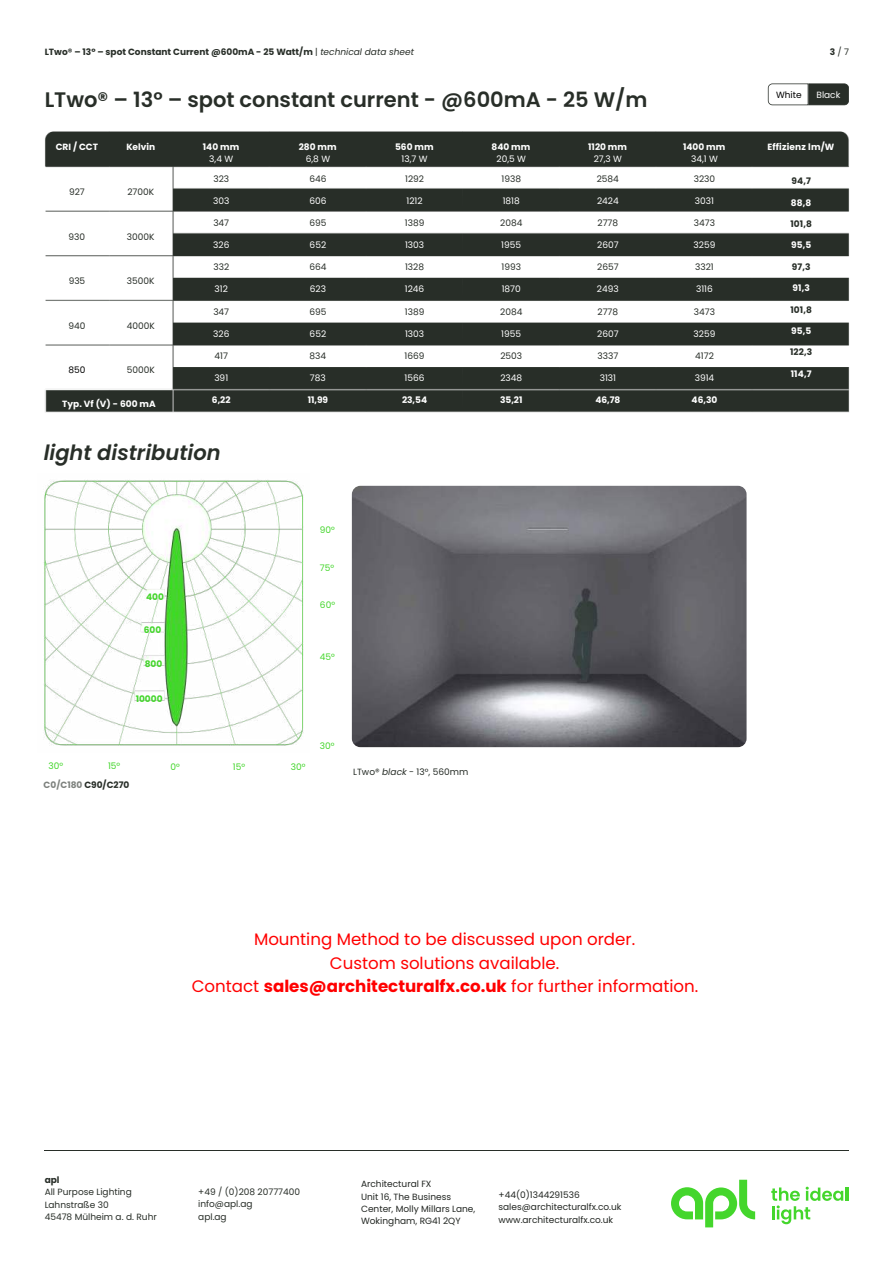
<style>
.page{position:relative;width:894px;height:1264px;background:#fff}
.page>*{position:absolute;margin:0;border:0;box-sizing:border-box;transform-origin:0 0}
.t1{font:600 21px "Poppins";color:#282e28}
.t2{font:italic 600 21px "Poppins";color:#282e28}
.t3{font:16.65px/23.1px "Poppins";color:#f00;text-align:center}
.t4{font:9px/12.6px "Poppins";color:#282e28}
.t5{font:9px "Poppins";color:#fff}
.t6{font:9px/12.3px "Poppins";color:#222622}
.t7{font:700 9px "Poppins";color:#fff}
.t8{font:700 9px/18.3px "Poppins";color:#282e28}
.t9{font:9px "Poppins";color:#44d62c}
.t10{font:700 9px "Poppins";color:#44d62c}
.t11{font:700 9px "Poppins";letter-spacing:.02em;color:#fff}
.t12{font:9px "Poppins";color:#000}
.s1{font-weight:400}
.s2{font-weight:400;font-style:italic}
.s3{font-weight:400;color:#44d62c}
.s4{color:#7e827e}
.s5{font-style:italic}
.s6{font-weight:700}
</style>
<div class="page">
<svg style="left:671px;top:1179px;width:84px;height:48px"></svg>
<hr style="left:45px;top:1150px;width:803px;height:1px;background:#282e28">
<svg style="left:767px;top:83px;width:81px;height:22px"></svg>
<svg style="left:771px;top:1186px;width:76px;height:38px"></svg>
<img style="left:352px;top:486px;width:393px;height:261px;border-radius:9px">
<img style="left:43px;top:479px;width:261px;height:267px">
<img style="left:45px;top:131px;width:805px;height:282px">
<p class="t8" style="left:45px;top:43px;width:371px">LTwo® – 13° – spot Constant Current @600mA - 25 Watt/m <span class="s1">|</span> <span class="s2">technical data sheet</span></p>
<h1 class="t1" style="left:45px;top:87px;width:604px">LTwo® – 13° – spot constant current - @600mA - 25 W/m</h1>
<p class="t7" style="left:56px;top:141px;width:44px">CRI / CCT</p>
<p class="t4" style="left:69px;top:186px;width:17px">927</p>
<p class="t4" style="left:69px;top:230px;width:18px">930</p>
<p class="t4" style="left:69px;top:275px;width:18px">935</p>
<p class="t4" style="left:68px;top:319px;width:18px">940</p>
<p class="t12" style="left:68px;top:365px;width:18px">850</p>
<p class="t7" style="left:126px;top:141px;width:30px">Kelvin</p>
<p class="t4" style="left:127px;top:186px;width:28px">2700K</p>
<p class="t4" style="left:127px;top:230px;width:29px">3000K</p>
<p class="t4" style="left:127px;top:275px;width:29px">3500K</p>
<p class="t4" style="left:127px;top:319px;width:30px">4000K</p>
<p class="t4" style="left:127px;top:364px;width:29px">5000K</p>
<p class="t7" style="left:62px;top:398px;width:95px">Typ. Vf (V) - 600 mA</p>
<p class="t7" style="left:203px;top:141px;width:38px">140 mm</p>
<p class="t5" style="left:209px;top:154px;width:25px">3,4 W</p>
<p class="t4" style="left:213px;top:172px;width:17px">323</p>
<p class="t5" style="left:213px;top:195px;width:18px">303</p>
<p class="t4" style="left:213px;top:216px;width:17px">347</p>
<p class="t5" style="left:213px;top:240px;width:18px">326</p>
<p class="t4" style="left:213px;top:261px;width:17px">332</p>
<p class="t5" style="left:214px;top:284px;width:15px">312</p>
<p class="t4" style="left:213px;top:305px;width:17px">347</p>
<p class="t5" style="left:213px;top:328px;width:18px">326</p>
<p class="t4" style="left:214px;top:349px;width:15px">417</p>
<p class="t5" style="left:214px;top:372px;width:15px">391</p>
<p class="t7" style="left:212px;top:394px;width:20px">6,22</p>
<h1 class="t2" style="left:44px;top:441px;width:178px">light distribution</h1>
<p class="t10" style="left:146px;top:591px;width:19px">400</p>
<p class="t10" style="left:144px;top:624px;width:19px">600</p>
<p class="t10" style="left:145px;top:658px;width:19px">800</p>
<p class="t10" style="left:136px;top:693px;width:28px">10000</p>
<p class="t9" style="left:49px;top:761px;width:16px">30°</p>
<p class="t8" style="left:44px;top:757px;width:87px;text-indent:64px"><span class="s3">15°<br></span><span class="s4">C0/C180</span> C90/C270</p>
<p class="t9" style="left:170px;top:761px;width:11px">0°</p>
<p class="t9" style="left:233px;top:761px;width:14px">15°</p>
<p class="t7" style="left:299px;top:141px;width:39px">280 mm</p>
<p class="t5" style="left:305px;top:154px;width:26px">6,8 W</p>
<p class="t4" style="left:309px;top:172px;width:19px">646</p>
<p class="t5" style="left:309px;top:195px;width:19px">606</p>
<p class="t4" style="left:309px;top:216px;width:19px">695</p>
<p class="t5" style="left:309px;top:240px;width:18px">652</p>
<p class="t4" style="left:309px;top:261px;width:19px">664</p>
<p class="t5" style="left:310px;top:284px;width:18px">623</p>
<p class="t4" style="left:309px;top:305px;width:19px">695</p>
<p class="t5" style="left:309px;top:328px;width:18px">652</p>
<p class="t4" style="left:309px;top:349px;width:18px">834</p>
<p class="t5" style="left:310px;top:372px;width:17px">783</p>
<p class="t7" style="left:307px;top:394px;width:22px">11,99</p>
<p class="t7" style="left:395px;top:141px;width:40px">560 mm</p>
<p class="t5" style="left:401px;top:154px;width:28px">13,7 W</p>
<p class="t4" style="left:405px;top:172px;width:20px">1292</p>
<p class="t5" style="left:406px;top:195px;width:18px">1212</p>
<p class="t4" style="left:404px;top:216px;width:21px">1389</p>
<p class="t5" style="left:405px;top:240px;width:21px">1303</p>
<p class="t4" style="left:405px;top:261px;width:21px">1328</p>
<p class="t5" style="left:405px;top:284px;width:21px">1246</p>
<p class="t4" style="left:404px;top:305px;width:21px">1389</p>
<p class="t5" style="left:405px;top:328px;width:21px">1303</p>
<p class="t4" style="left:404px;top:349px;width:21px">1669</p>
<p class="t5" style="left:404px;top:372px;width:21px">1566</p>
<p class="t7" style="left:402px;top:394px;width:27px">23,54</p>
<p class="t7" style="left:491px;top:141px;width:40px">840 mm</p>
<p class="t5" style="left:496px;top:154px;width:31px">20,5 W</p>
<p class="t4" style="left:501px;top:172px;width:21px">1938</p>
<p class="t5" style="left:502px;top:195px;width:19px">1818</p>
<p class="t4" style="left:500px;top:216px;width:24px">2084</p>
<p class="t5" style="left:501px;top:240px;width:21px">1955</p>
<p class="t4" style="left:501px;top:261px;width:21px">1993</p>
<p class="t5" style="left:501px;top:284px;width:21px">1870</p>
<p class="t4" style="left:500px;top:305px;width:24px">2084</p>
<p class="t5" style="left:501px;top:328px;width:21px">1955</p>
<p class="t4" style="left:500px;top:349px;width:23px">2503</p>
<p class="t5" style="left:500px;top:372px;width:23px">2348</p>
<p class="t7" style="left:500px;top:394px;width:24px">35,21</p>
<p class="t9" style="left:320px;top:524px;width:17px">90°</p>
<p class="t9" style="left:320px;top:562px;width:16px">75°</p>
<p class="t9" style="left:320px;top:599px;width:17px">60°</p>
<p class="t9" style="left:320px;top:652px;width:17px">45°</p>
<p class="t9" style="left:290px;top:761px;width:16px">30°</p>
<p class="t9" style="left:320px;top:741px;width:16px">30°</p>
<p class="t4" style="left:353px;top:765px;width:117px">LTwo® <span class="s5">black</span> - 13°, 560mm</p>
<p class="t7" style="left:588px;top:141px;width:40px">1120 mm</p>
<p class="t5" style="left:593px;top:154px;width:30px">27,3 W</p>
<p class="t4" style="left:596px;top:172px;width:24px">2584</p>
<p class="t5" style="left:597px;top:195px;width:23px">2424</p>
<p class="t4" style="left:597px;top:216px;width:22px">2778</p>
<p class="t5" style="left:597px;top:240px;width:23px">2607</p>
<p class="t4" style="left:597px;top:261px;width:23px">2657</p>
<p class="t5" style="left:596px;top:284px;width:23px">2493</p>
<p class="t4" style="left:597px;top:305px;width:22px">2778</p>
<p class="t5" style="left:597px;top:328px;width:23px">2607</p>
<p class="t4" style="left:597px;top:349px;width:22px">3337</p>
<p class="t5" style="left:599px;top:372px;width:18px">3131</p>
<p class="t7" style="left:595px;top:394px;width:27px">46,78</p>
<p class="t7" style="left:683px;top:141px;width:44px">1400 mm</p>
<p class="t5" style="left:691px;top:154px;width:28px">34,1 W</p>
<p class="t4" style="left:693px;top:172px;width:23px">3230</p>
<p class="t5" style="left:694px;top:195px;width:21px">3031</p>
<p class="t4" style="left:693px;top:216px;width:23px">3473</p>
<p class="t5" style="left:693px;top:240px;width:23px">3259</p>
<p class="t4" style="left:695px;top:261px;width:20px">3321</p>
<p class="t5" style="left:696px;top:284px;width:18px">3116</p>
<p class="t4" style="left:693px;top:305px;width:23px">3473</p>
<p class="t5" style="left:693px;top:328px;width:23px">3259</p>
<p class="t4" style="left:695px;top:349px;width:20px">4172</p>
<p class="t5" style="left:694px;top:372px;width:21px">3914</p>
<p class="t7" style="left:691px;top:394px;width:27px">46,30</p>
<p class="t12" style="left:775px;top:90px;width:27px">White</p>
<p class="t4" style="left:829px;top:46px;width:21px"><span class="s6">3</span> / 7</p>
<p class="t5" style="left:816px;top:90px;width:25px">Black</p>
<p class="t11" style="left:767px;top:141px;width:68px">Effizienz lm/W</p>
<p class="t8" style="left:791px;top:172px;width:21px">94,7</p>
<p class="t7" style="left:790px;top:197px;width:22px">88,8</p>
<p class="t8" style="left:790px;top:215px;width:23px">101,8</p>
<p class="t7" style="left:790px;top:240px;width:22px">95,5</p>
<p class="t8" style="left:791px;top:257px;width:20px">97,3</p>
<p class="t7" style="left:792px;top:283px;width:19px">91,3</p>
<p class="t8" style="left:790px;top:300px;width:23px">101,8</p>
<p class="t7" style="left:790px;top:325px;width:22px">95,5</p>
<p class="t8" style="left:789px;top:343px;width:24px">122,3</p>
<p class="t7" style="left:790px;top:368px;width:22px">114,7</p>
<h2 class="t3" style="left:192px;top:928px;width:508px">Mounting Method to be discussed upon order.<br>Custom solutions available.<br>Contact <span class="s6">sales@architecturalfx.co.uk</span> for further information.</h2>
<p class="t8" style="left:45px;top:1170px;width:16px">apl</p>
<p class="t4" style="left:45px;top:1185px;width:114px">All Purpose Lighting<br>Lahnstraße 30<br>45478 Mülheim a. d. Ruhr</p>
<p class="t4" style="left:198px;top:1185px;width:103px">+49 / (0)208 20777400 info@apl.ag<br>apl.ag</p>
<p class="t6" style="left:361px;top:1178px;width:116px">Architectural FX<br>Unit 16, The Business<br>Center, Molly Millars Lane,<br>Wokingham, RG41 2QY</p>
<p class="t6" style="left:498px;top:1188px;width:124px">+44(0)1344291536 sales@architecturalfx.co.uk www.architecturalfx.co.uk</p>
</div>
